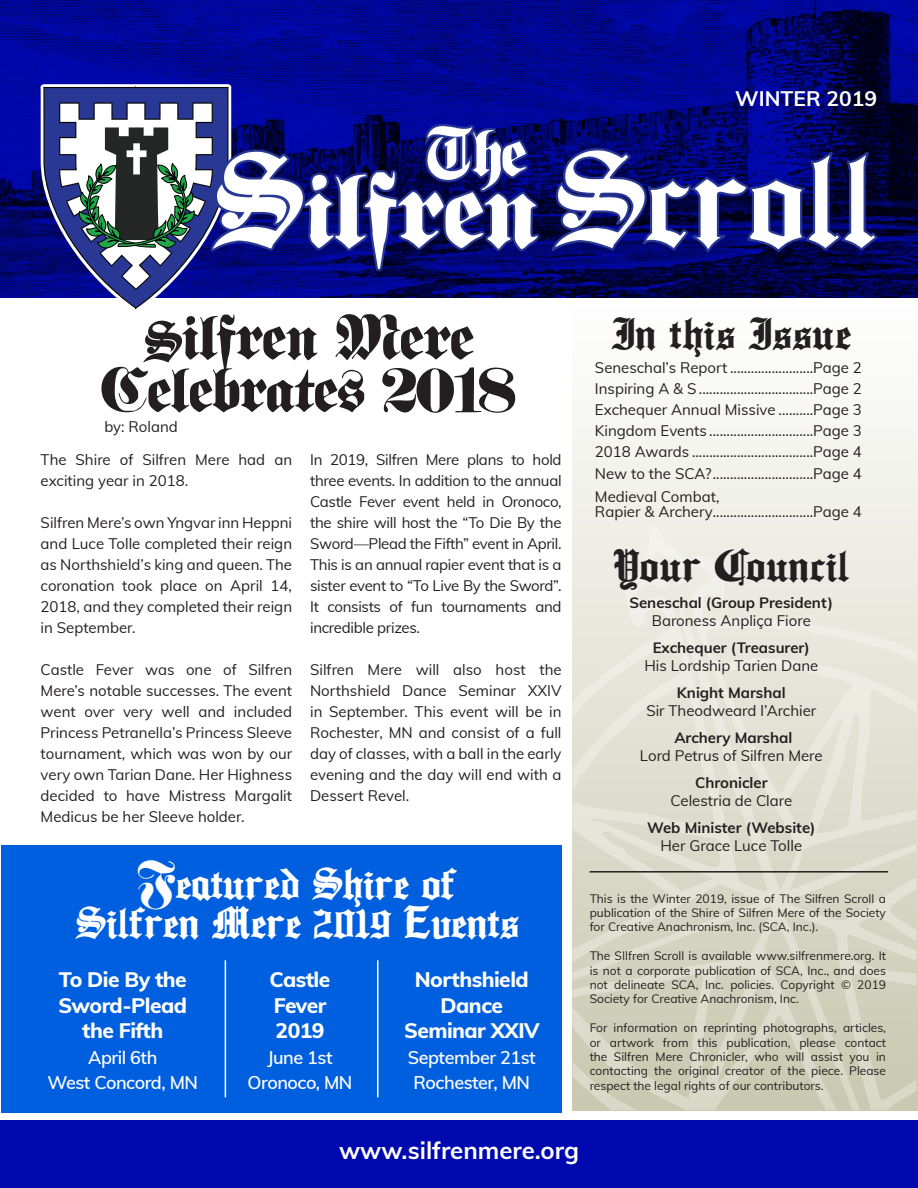
<style>
.page{position:relative;width:918px;height:1188px;background:#fff}
.page>*{position:absolute;margin:0;border:0;box-sizing:border-box;transform-origin:0 0}
.t1{font:800 60px/52.5px "Proclamate";letter-spacing:-.01em;color:#231f20;text-align:center}
.t2{font:500 49.5px "Ancient";color:#231f20}
.t3{font:500 49.35px/39.5px "Ancient";letter-spacing:-.01em;color:#fff;text-align:center}
.t4{font:700 24px "Muli";color:#fff}
.t5{font:800 21px/25.5px "Muli";letter-spacing:-.025em;color:#fff;text-align:center}
.t6{font:700 21px "Muli";color:#fff}
.t7{font:600 18px/25.5px "Muli";letter-spacing:-.025em;color:#fff;text-align:center}
.t8{font:15px/21px "Muli";color:#231f20;text-align:justify}
.t9{font:700 15px "Muli";color:#231f20}
.t10{font:12px/14.4px "Muli";color:#231f20;text-align:justify}
.s1{font-family:"Ancient";font-weight:500;font-size:63px}
.s2{font-family:"Proclamate";font-weight:800}
</style>
<div class="page">
<div style="left:1px;top:845px;width:561px;height:268px;background:#005fde"></div>
<div style="left:572px;top:302px;width:346px;height:808px;background:#f7f7f3"></div>
<svg style="left:572px;top:525px;width:344px;height:585px;background:#dedecf"></svg>
<img style="left:1px;top:1px;width:916px;height:297px">
<svg style="left:41px;top:85px;width:193px;height:225px"></svg>
<svg style="left:43px;top:87px;width:497px;height:222px"></svg>
<svg style="left:548px;top:147px;width:330px;height:108px"></svg>
<div style="left:1px;top:1120px;width:917px;height:68px;background:#0009af"></div>
<hr style="left:590px;top:871px;width:298px;height:2px;background:#231f20">
<hr style="left:377px;top:960px;width:2px;height:137px;background:#fff">
<hr style="left:225px;top:960px;width:1px;height:137px;background:#fff">
<p class="t6" style="left:735px;top:83px;width:143px">WINTER 2019</p>
<p class="t1" style="left:101px;top:317px;width:416px"><span class="s1">S</span>ilfren Mere<br>Celebrates 2018</p>
<p class="t8" style="left:104px;top:415px;width:75px">by: Roland</p>
<p class="t8" style="left:41px;top:448px;width:253px">The Shire of Silfren Mere had an exciting year in 2018.</p>
<p class="t8" style="left:41px;top:511px;width:253px">Silfren Mere’s own Yngvar inn Heppni and Luce Tolle completed their reign as Northshield’s king and queen. The coronation took place on April 14, 2018, and they completed their reign in September.</p>
<p class="t8" style="left:41px;top:658px;width:253px">Castle Fever was one of Silfren Mere’s notable successes. The event went over very well and included Princess Petranella’s Princess Sleeve tournament, which was won by our very own Tarian Dane. Her Highness decided to have Mistress Margalit Medicus be her Sleeve holder.</p>
<p class="t8" style="left:310px;top:448px;width:253px">In 2019, Silfren Mere plans to hold three events. In addition to the annual Castle Fever event held in Oronoco, the shire will host the “To Die By the Sword—Plead the Fifth” event in April.<br>This is an annual rapier event that is a sister event to “To Live By the Sword”.<br>It consists of fun tournaments and incredible prizes.</p>
<p class="t8" style="left:310px;top:658px;width:253px">Silfren Mere will also host the Northshield Dance Seminar XXIV in September. This event will be in Rochester, MN and consist of a full day of classes, with a ball in the early evening and the day will end with a Dessert Revel.</p>
<p class="t3" style="left:75px;top:862px;width:446px"><span class="s2">F</span>eatured Shire of<br>Silfren Mere 2019 Events</p>
<p class="t5" style="left:59px;top:966px;width:130px">To Die By the<br>Sword-Plead the Fifth</p>
<p class="t7" style="left:48px;top:1044px;width:152px">April 6th<br>West Concord, MN</p>
<p class="t5" style="left:270px;top:966px;width:62px;text-align:left">Castle<br>Fever<br>2019</p>
<p class="t7" style="left:248px;top:1044px;width:106px">June 1st<br>Oronoco, MN</p>
<p class="t5" style="left:404px;top:966px;width:137px">Northshield<br>Dance<br>Seminar XXIV</p>
<p class="t7" style="left:408px;top:1044px;width:130px">September 21st</p>
<p class="t7" style="left:414px;top:1069px;width:118px">Rochester, MN</p>
<p class="t2" style="left:611px;top:305px;width:242px">In this Issue</p>
<p class="t8" style="left:595px;top:356px;width:269px">Seneschal’s Report ........................Page 2</p>
<p class="t8" style="left:595px;top:377px;width:269px">Inspiring A &amp; S.................................Page 2</p>
<p class="t8" style="left:595px;top:398px;width:269px">Exchequer Annual Missive ..........Page 3</p>
<p class="t8" style="left:595px;top:419px;width:269px">Kingdom Events ..............................Page 3</p>
<p class="t8" style="left:595px;top:440px;width:269px">2018 Awards ...................................Page 4</p>
<p class="t8" style="left:595px;top:463px;width:269px">New to the SCA?.............................Page 4</p>
<p class="t8" style="left:595px;top:485px;width:126px">Medieval Combat,</p>
<p class="t8" style="left:595px;top:500px;width:269px">Rapier &amp; Archery.............................Page 4</p>
<p class="t2" style="left:613px;top:537px;width:238px">Your Council</p>
<p class="t9" style="left:629px;top:591px;width:205px">Seneschal (Group President)</p>
<p class="t8" style="left:652px;top:609px;width:161px">Baroness Anpliça Fiore</p>
<p class="t9" style="left:653px;top:636px;width:159px">Exchequer (Treasurer)</p>
<p class="t8" style="left:644px;top:654px;width:175px">His Lordship Tarien Dane</p>
<p class="t9" style="left:677px;top:681px;width:110px">Knight Marshal</p>
<p class="t8" style="left:646px;top:699px;width:172px">Sir Theodweard l’Archier</p>
<p class="t9" style="left:674px;top:726px;width:119px">Archery Marshal</p>
<p class="t8" style="left:640px;top:744px;width:184px">Lord Petrus of Silfren Mere</p>
<p class="t9" style="left:695px;top:771px;width:74px">Chronicler</p>
<p class="t8" style="left:670px;top:789px;width:123px">Celestria de Clare</p>
<p class="t9" style="left:647px;top:816px;width:170px">Web Minister (Website)</p>
<p class="t8" style="left:660px;top:834px;width:143px">Her Grace Luce Tolle</p>
<p class="t10" style="left:590px;top:891px;width:298px">This is the Winter 2019, issue of The Silfren Scroll a publication of the Shire of Silfren Mere of the Society for Creative Anachronism, Inc. (SCA, Inc.).</p>
<p class="t10" style="left:590px;top:948px;width:298px">The SIlfren Scroll is available www.silfrenmere.org. It is not a corporate publication of SCA, Inc., and does not delineate SCA, Inc. policies. Copyright © 2019<br>Society for Creative Anachronism, Inc.</p>
<p class="t10" style="left:590px;top:1020px;width:298px">For information on reprinting photographs, articles, or artwork from this publication, please contact the Silfren Mere Chronicler, who will assist you in contacting the original creator of the piece. Please respect the legal rights of our contributors.</p>
<p class="t4" style="left:339px;top:1133px;width:241px">www.silfrenmere.org</p>
</div>
